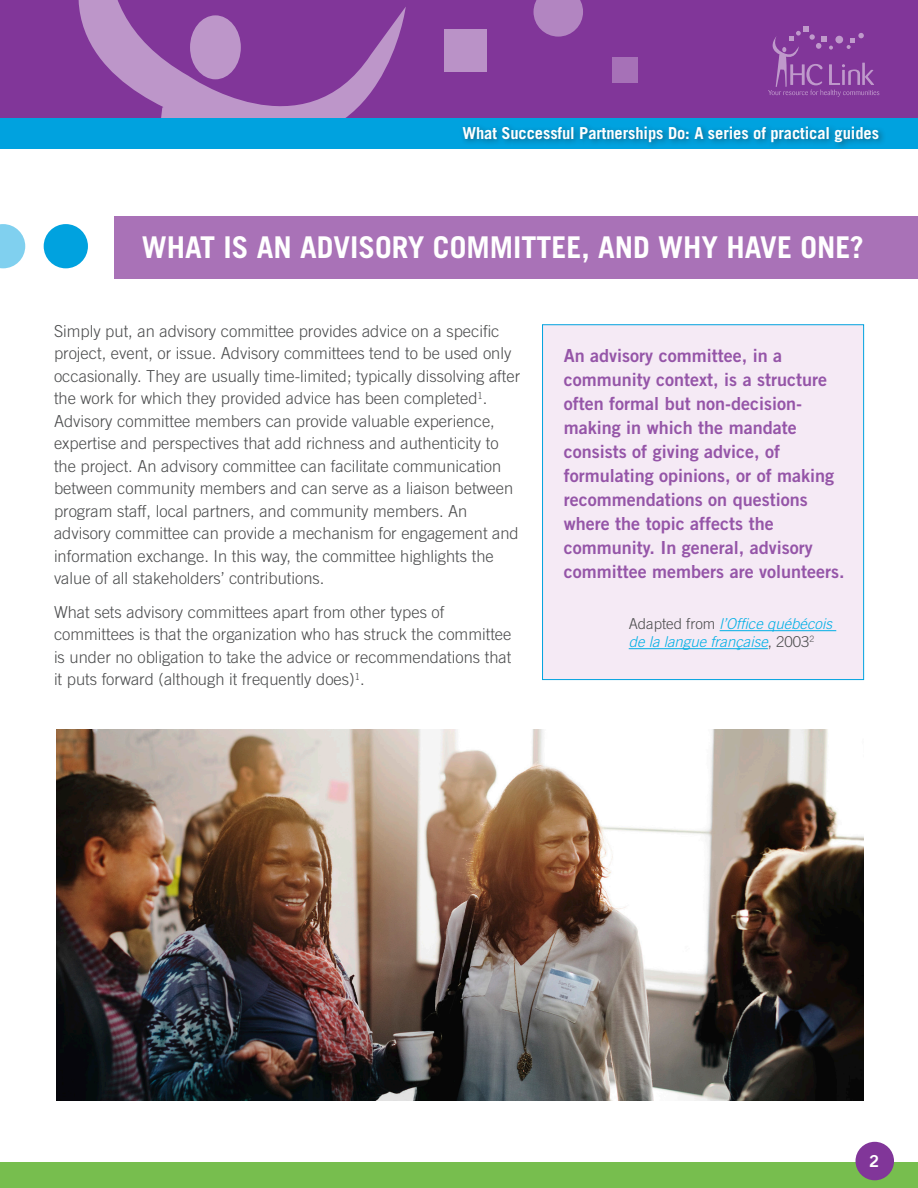
<style>
.page{position:relative;width:918px;height:1188px;background:#fff}
.page>*{position:absolute;margin:0;border:0;box-sizing:border-box;transform-origin:0 0}
.t1{font:700 30px "Trade Gothic LT Std";color:#fff}
.heading_2{font:18px/24px "Trade Gothic LT Std Bd 2";color:#9555a8}
.t2{font:300 16.5px/22.5px "Trade Gothic LT Std";color:#4b4c4d}
.t3{font:700 16.5px "Trade Gothic LT Std";letter-spacing:-.005em;color:#fff}
.t4{font:16.5px "Trade Gothic LT Std Bd 2";color:#fff}
.heading_2-2{font:italic 300 15px/18px "Trade Gothic LT Std";color:#00afe5}
.s1{font-style:normal;color:#4b4c4d}
</style>
<div class="page">
<div style="left:0;top:1162px;width:918px;height:26px;background:#77be4e"></div>
<div style="left:855px;top:1142px;width:39px;height:38px;background:#813699;border-radius:50%"></div>
<div style="left:0;top:0;width:918px;height:120px;background:#813699"></div>
<svg style="left:77px;top:0;width:329px;height:279px"></svg>
<div style="left:0;top:119px;width:918px;height:30px;background:#00a2df"></div>
<div style="left:459px;top:123px;width:427px;height:27px;background:#231f20;opacity:.5"></div>
<svg style="left:534px;top:0;width:49px;height:37px;background:#aa78ba"></svg>
<div style="left:612px;top:57px;width:26px;height:26px;background:#a671b7"></div>
<svg style="left:768px;top:26px;width:111px;height:71px"></svg>
<div style="left:444px;top:29px;width:43px;height:43px;background:#ba92c7"></div>
<div style="left:542px;top:324px;width:322px;height:356px;background:#f5eaf5;border:1px solid #00a2df"></div>
<hr style="left:720px;top:630px;width:116px;height:1px;background:#00afe5">
<hr style="left:629px;top:648px;width:139px;height:1px;background:#00afe5">
<div style="left:115px;top:216px;width:803px;height:62px;background:#a972b7"></div>
<div style="left:44px;top:224px;width:44px;height:44px;background:#00a2df;border-radius:50%"></div>
<svg style="left:0;top:224px;width:25px;height:44px"></svg>
<img style="left:56px;top:729px;width:808px;height:371px">
<p class="t3" style="left:462px;top:123px;width:418px">What Successful Partnerships Do: A series of practical guides</p>
<p class="t1" style="left:142px;top:229px;width:723px">WHAT IS AN ADVISORY COMMITTEE, AND WHY HAVE ONE?</p>
<p class="t2" style="left:54px;top:319px;width:468px">Simply put, an advisory committee provides advice on a specific project, event, or issue. Advisory committees tend to be used only occasionally. They are usually time-limited; typically dissolving after the work for which they provided advice has been completed<sup>1</sup>.<br>Advisory committee members can provide valuable experience, expertise and perspectives that add richness and authenticity to the project. An advisory committee can facilitate communication between community members and can serve as a liaison between program staff, local partners, and community members. An advisory committee can provide a mechanism for engagement and information exchange. In this way, the committee highlights the value of all stakeholders’ contributions.</p>
<p class="t2" style="left:54px;top:600px;width:459px">What sets advisory committees apart from other types of committees is that the organization who has struck the committee is under no obligation to take the advice or recommendations that it puts forward (although it frequently does)<sup>1</sup>.</p>
<p class="heading_2" style="left:564px;top:343px;width:282px">An advisory committee, in a community context, is a structure often formal but non-decision&shy;making in which the mandate consists of giving advice, of formulating opinions, or of making recommendations on questions where the topic affects the community. In general, advisory committee members are volunteers.</p>
<p class="heading_2-2" style="left:629px;top:615px;width:205px"><span class="s1">Adapted from</span> l’Office québécois de la langue française<span class="s1">, 2003</span><sup>2</sup></p>
<p class="t4" style="left:869px;top:1151px;width:12px">2</p>
</div>
